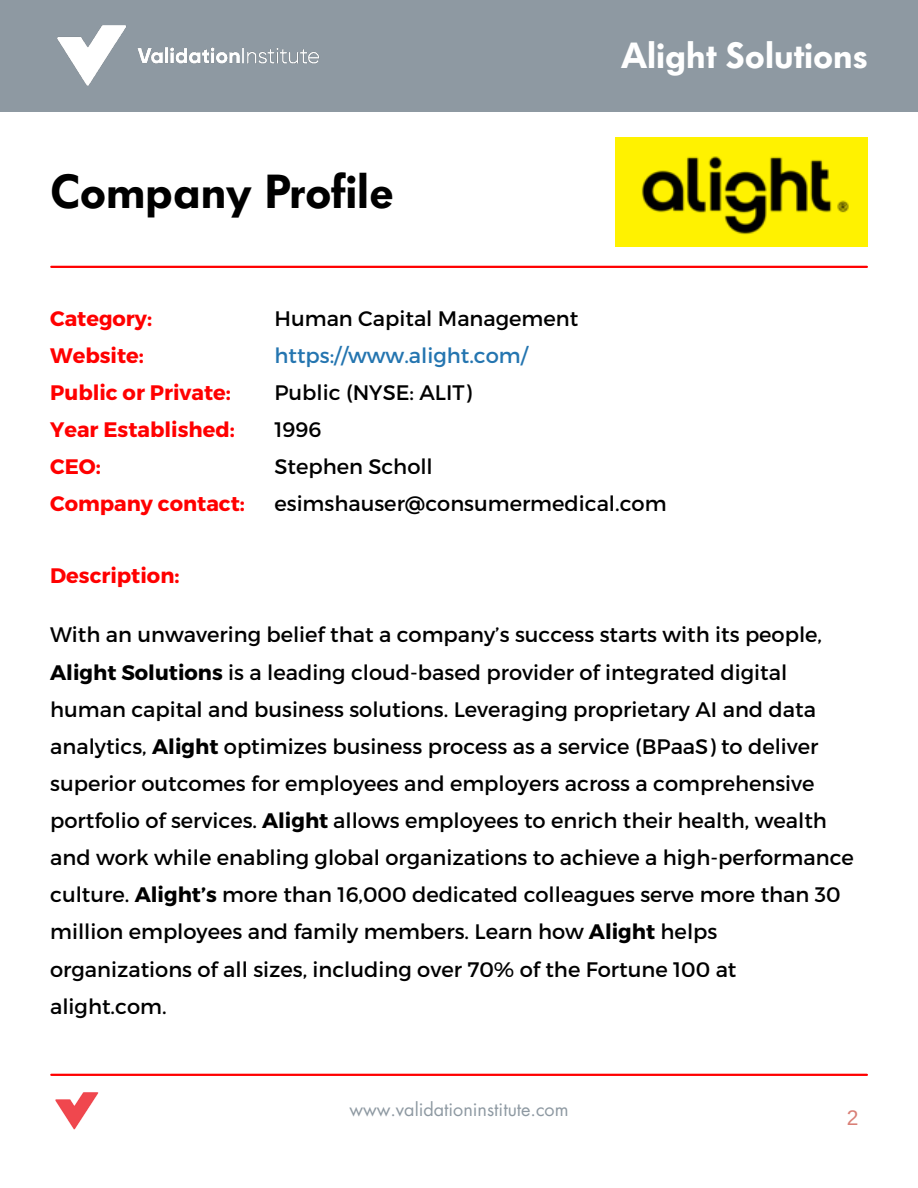
<style>
.page{position:relative;width:918px;height:1188px;background:#fff}
.page>*{position:absolute;margin:0;border:0;box-sizing:border-box;transform-origin:0 0}
.t1{font:600 47.25px "Futura BQ";color:#000}
.t2{font:600 36px "Futura BQ";color:#fff}
.t3{font:21px/37.2px "Montserrat";color:#000}
.t4{font:700 21px "Montserrat";color:#f00}
.t5{font:21px "Montserrat";color:#2475b0}
.t6{font:21px "Arimo";color:#d97f76}
.t7{font:18px "Futura LT";color:#8e99a2}
.s1{font-weight:700}
</style>
<div class="page">
<div style="left:0;top:0;width:918px;height:111px;background:#8e99a2"></div>
<img style="left:57px;top:25px;width:262px;height:61px">
<hr style="left:51px;top:1074px;width:816px;height:2px;background:#f00">
<img style="left:55px;top:1092px;width:44px;height:38px">
<hr style="left:51px;top:266px;width:816px;height:2px;background:#f00">
<img style="left:616px;top:137px;width:252px;height:110px">
<p class="t1" style="left:50px;top:164px;width:345px">Company Profile</p>
<p class="t2" style="left:621px;top:35px;width:248px">Alight Solutions</p>
<p class="t4" style="left:50px;top:305px;width:103px">Category:</p>
<p class="t4" style="left:50px;top:342px;width:95px">Website:</p>
<p class="t4" style="left:50px;top:379px;width:182px">Public or Private:</p>
<p class="t4" style="left:50px;top:416px;width:186px">Year Established:</p>
<p class="t4" style="left:50px;top:453px;width:52px">CEO:</p>
<p class="t4" style="left:50px;top:490px;width:196px">Company contact:</p>
<p class="t4" style="left:50px;top:562px;width:131px">Description:</p>
<p class="t3" style="left:274px;top:299px;width:305px">Human Capital Management</p>
<p class="t5" style="left:274px;top:342px;width:255px">https://www.alight.com/</p>
<p class="t3" style="left:274px;top:373px;width:199px">Public (NYSE: ALIT)</p>
<p class="t3" style="left:274px;top:410px;width:48px">1996</p>
<p class="t3" style="left:274px;top:447px;width:160px">Stephen Scholl</p>
<p class="t3" style="left:274px;top:484px;width:394px">esimshauser@consumermedical.com</p>
<p class="t3" style="left:50px;top:615px;width:805px">With an unwavering belief that a company’s success starts with its people, <span class="s1">Alight Solutions</span> is a leading cloud-based provider of integrated digital human capital and business solutions. Leveraging proprietary AI and data analytics, <span class="s1">Alight</span> optimizes business process as a service (BPaaS) to deliver superior outcomes for employees and employers across a comprehensive portfolio of services. <span class="s1">Alight</span> allows employees to enrich their health, wealth and work while enabling global organizations to achieve a high-performance culture. <span class="s1">Alight’s</span> more than 16,000 dedicated colleagues serve more than 30 million employees and family members. Learn how <span class="s1">Alight</span> helps organizations of all sizes, including over 70% of the Fortune 100 at alight.com.</p>
<p class="t7" style="left:349px;top:1098px;width:221px">www.validationinstitute.com</p>
<p class="t6" style="left:847px;top:1106px;width:13px">2</p>
</div>
